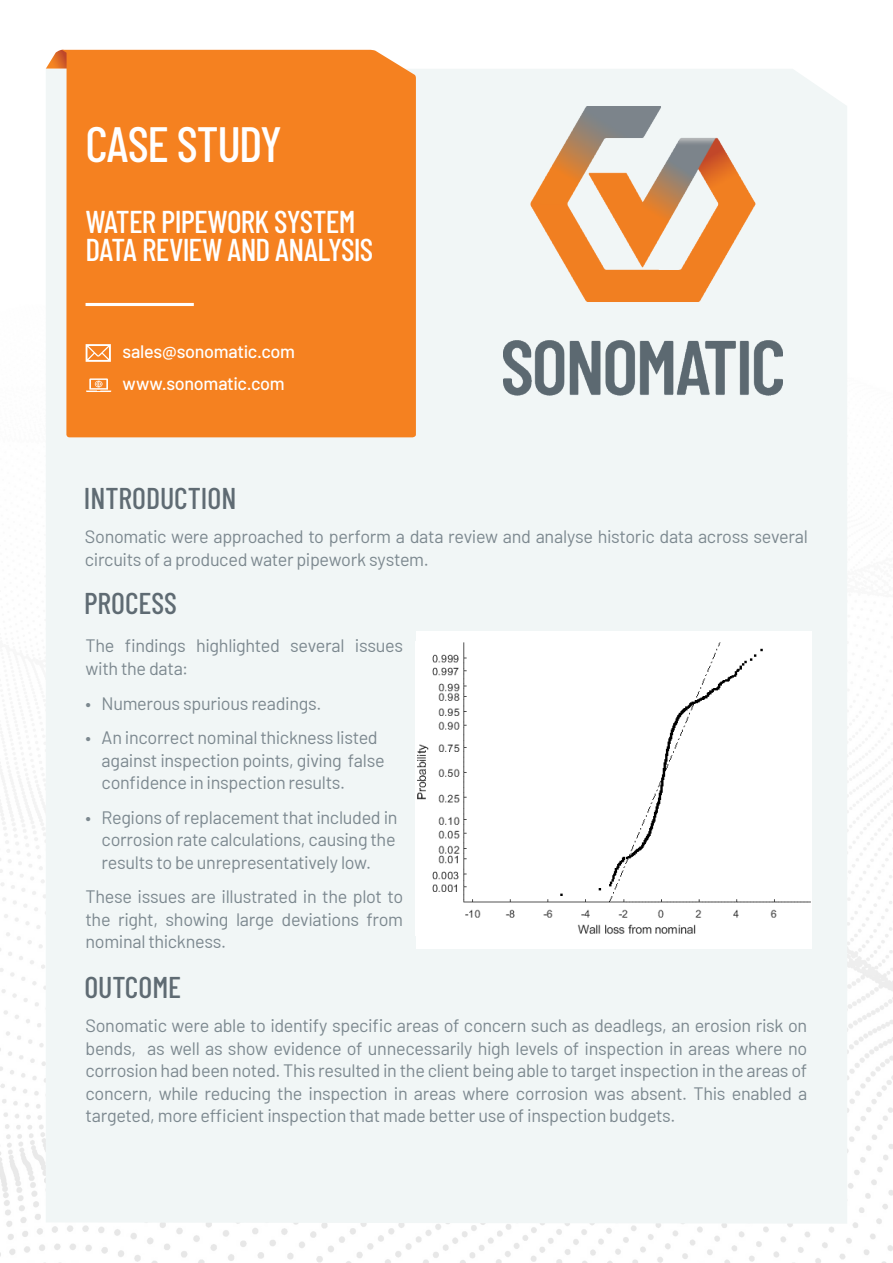
<style>
.page{position:relative;width:893px;height:1263px;background:#fff}
.page>*{position:absolute;margin:0;border:0;box-sizing:border-box;transform-origin:0 0}
.BODY_BOLD{font:500 49.5px "Barlow Condensed";letter-spacing:-.025em;color:#fff}
.HEADING{font:500 31.5px/28.5px "Barlow Condensed";letter-spacing:-.025em;color:#fff}
.t1{font:500 30px "Barlow Condensed";color:#5f6b73}
.INTRO_TEXT{font:18px/22.5px "Barlow";letter-spacing:-.02em;color:#7c888f}
.INTRO_TEXT-2{font:500 18px "Barlow";letter-spacing:-.02em;color:#fff}
</style>
<div class="page">
<img style="left:0;top:49px;width:893px;height:1214px">
<svg style="left:46px;top:50px;width:16px;height:19px"></svg>
<div style="left:46px;top:69px;width:801px;height:1155px;background:#f1f6f6"></div>
<div style="left:62px;top:50px;width:354px;height:387px;background:#f58120"></div>
<hr style="left:86px;top:303px;width:108px;height:3px;background:#fff">
<svg style="left:86px;top:378px;width:25px;height:14px"></svg>
<svg style="left:86px;top:344px;width:25px;height:18px"></svg>
<img style="left:503px;top:107px;width:279px;height:296px">
<div style="left:416px;top:631px;width:395px;height:318px;background:#fff"></div>
<img style="left:417px;top:642px;width:394px;height:292px">
<p class="BODY_BOLD" style="left:86px;top:109px;width:198px">CASE STUDY</p>
<p class="HEADING" style="left:86px;top:205px;width:289px">WATER PIPEWORK SYSTEM<br>DATA REVIEW AND ANALYSIS</p>
<p class="INTRO_TEXT-2" style="left:122px;top:339px;width:174px">sales@sonomatic.com</p>
<p class="INTRO_TEXT-2" style="left:122px;top:371px;width:164px">www.sonomatic.com</p>
<p class="t1" style="left:84px;top:477px;width:154px">INTRODUCTION</p>
<p class="INTRO_TEXT" style="left:85px;top:524px;width:724px">Sonomatic were approached to perform a data review and analyse historic data across several circuits of a produced water pipework system.</p>
<p class="t1" style="left:84px;top:581px;width:95px">PROCESS</p>
<p class="INTRO_TEXT" style="left:86px;top:633px;width:319px">The findings highlighted several issues with the data:</p>
<p class="INTRO_TEXT" style="left:86px;top:690px;width:237px">• Numerous spurious readings.</p>
<p class="INTRO_TEXT" style="left:102px;top:725px;width:285px;text-indent:-16px">• An incorrect nominal thickness listed against inspection points, giving false confidence in inspection results.</p>
<p class="INTRO_TEXT" style="left:102px;top:804px;width:297px;text-align:justify;text-indent:-16px">• Regions of replacement that included in corrosion rate calculations, causing the results to be unrepresentatively low.</p>
<p class="INTRO_TEXT" style="left:86px;top:884px;width:319px;text-align:justify">These issues are illustrated in the plot to the right, showing large deviations from nominal thickness.</p>
<p class="t1" style="left:84px;top:965px;width:98px">OUTCOME</p>
<p class="INTRO_TEXT" style="left:86px;top:1013px;width:723px;text-align:justify">Sonomatic were able to identify specific areas of concern such as deadlegs, an erosion risk on bends, as well as show evidence of unnecessarily high levels of inspection in areas where no corrosion had been noted. This resulted in the client being able to target inspection in the areas of concern, while reducing the inspection in areas where corrosion was absent. This enabled a targeted, more efficient inspection that made better use of inspection budgets.</p>
</div>
